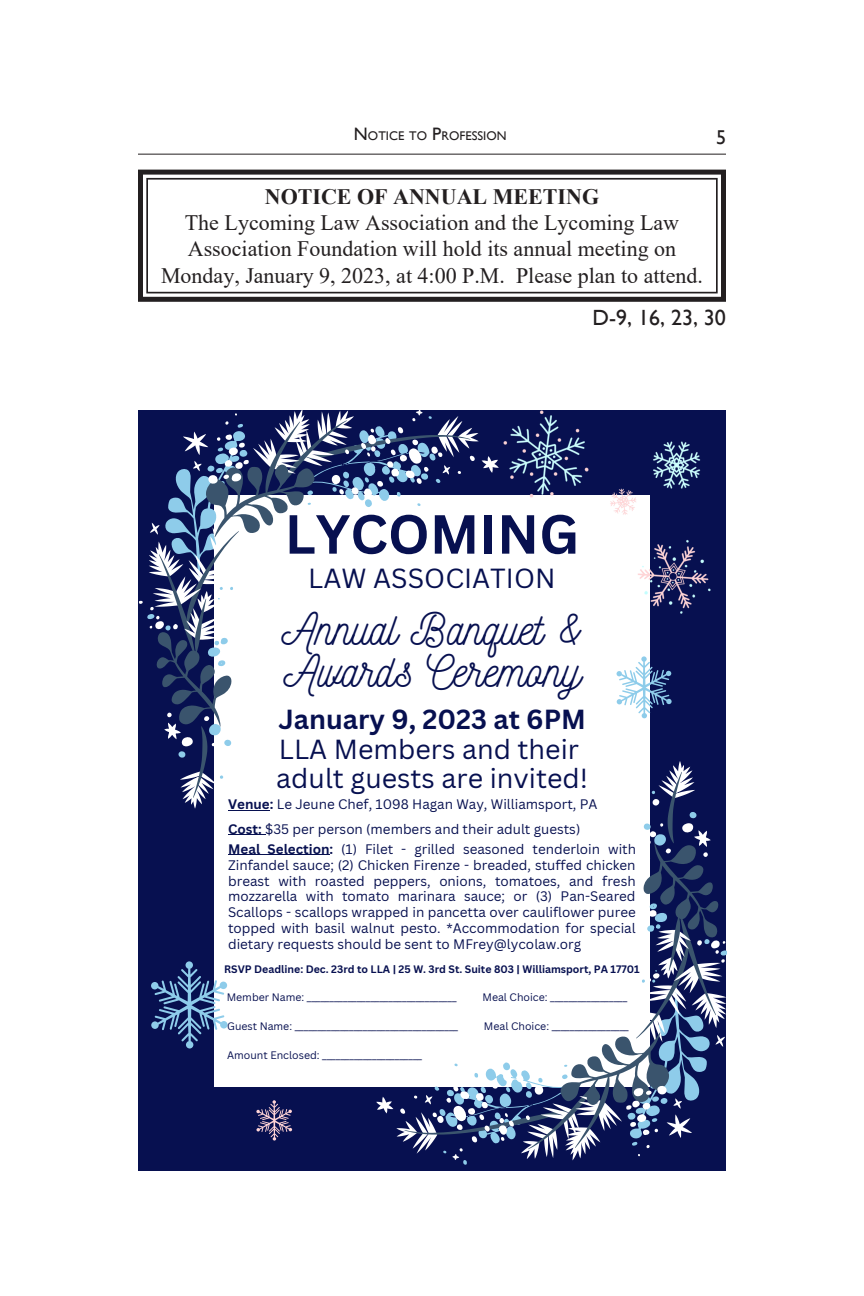
<style>
.page{position:relative;width:864px;height:1296px;background:#fff}
.page>*{position:absolute;margin:0;border:0;box-sizing:border-box;transform-origin:0 0}
.t1{font:700 53.8px "Canva Sans";color:#071050}
.t2{font:45.2px/42.4px "Nickainley";color:#071050}
.t3{font:27px "Canva Sans";color:#071050}
.t4{font:26.8px/29.6px "Canva Sans";color:#071050}
.Bar_Caption{font:22px/26.4px "Times New Roman";color:#231f20;text-align:center}
.Bar_Caption-2{font:700 22px "Times New Roman";color:#231f20}
.Bar_Body_Text{font:22px "Gill Sans";color:#231f20}
.t5{font:20px "Gill Sans";color:#231f20}
.t6{font:13.4px/15.8px "Canva Sans";color:#071050}
.t7{font:12.6px "Gill Sans";color:#231f20}
.t8{font:10.6px "Canva Sans";color:#071050}
.t9{font:700 10.6px "Canva Sans";color:#071050}
.s1{font-size:18px}
.s2{font-weight:700}
</style>
<div class="page">
<hr style="left:138px;top:154px;width:588px;height:1px;background:#231f20">
<svg style="left:138px;top:169px;width:588px;height:133px"></svg>
<div style="left:146px;top:178px;width:572px;height:115px;border:2px solid #231f20"></div>
<div style="left:138px;top:410px;width:588px;height:761px;background:#071050"></div>
<svg style="left:149px;top:410px;width:577px;height:750px"></svg>
<hr style="left:228px;top:855px;width:102px;height:1px;background:#071050">
<p class="t7" style="left:354px;top:128px;width:154px"><span class="s1">N</span>OTICE TO <span class="s1">P</span>ROFESSION</p>
<h3 class="t5" style="left:716px;top:125px;width:11px">5</h3>
<p class="Bar_Caption-2" style="left:265px;top:180px;width:336px">NOTICE OF ANNUAL MEETING</p>
<p class="Bar_Caption" style="left:161px;top:209px;width:544px">The Lycoming Law Association and the Lycoming Law<br>Association Foundation will hold its annual meeting on<br>Monday, January 9, 2023, at 4:00 P.M. Please plan to attend.</p>
<p class="Bar_Body_Text" style="left:593px;top:304px;width:135px">D-9, 16, 23, 30</p>
<p class="t1" style="left:285px;top:502px;width:296px">LYCOMING</p>
<p class="t3" style="left:308px;top:562px;width:249px">LAW ASSOCIATION</p>
<p class="t2" style="left:282px;top:607px;width:303px">Annual Banquet &amp;<br>Awards Ceremony</p>
<p class="t4" style="left:276px;top:705px;width:313px"><span class="s2">January 9, 2023 at 6PM<br></span>LLA Members and their adult guests are invited!</p>
<p class="t6" style="left:228px;top:792px;width:371px;line-height:24.4px"><span class="s2">Venue:</span> Le Jeune Chef, 1098 Hagan Way, Williamsport, PA<br><span class="s2">Cost:</span> $35 per person (members and their adult guests)</p>
<p class="t6" style="left:228px;top:841px;width:410px;text-align:justify"><span class="s2">Meal Selection:</span> (1) Filet - grilled seasoned tenderloin with Zinfandel sauce; (2) Chicken Firenze - breaded, stuffed chicken breast with roasted peppers, onions, tomatoes, and fresh mozzarella with tomato marinara sauce; or (3) Pan-Seared Scallops - scallops wrapped in pancetta over cauliflower puree topped with basil walnut pesto. *Accommodation for special dietary requests should be sent to MFrey@lycolaw.org</p>
<p class="t9" style="left:224px;top:962px;width:417px">RSVP Deadline: Dec. 23rd to LLA | 25 W. 3rd St. Suite 803 | Williamsport, PA 17701</p>
<p class="t8" style="left:227px;top:991px;width:231px">Member Name: _________________________________</p>
<p class="t8" style="left:482px;top:991px;width:146px">Meal Choice: _________________</p>
<p class="t8" style="left:227px;top:1020px;width:232px">Guest Name: ____________________________________</p>
<p class="t8" style="left:484px;top:1020px;width:146px">Meal Choice: _________________</p>
<p class="t8" style="left:227px;top:1049px;width:196px">Amount Enclosed: ______________________</p>
</div>
